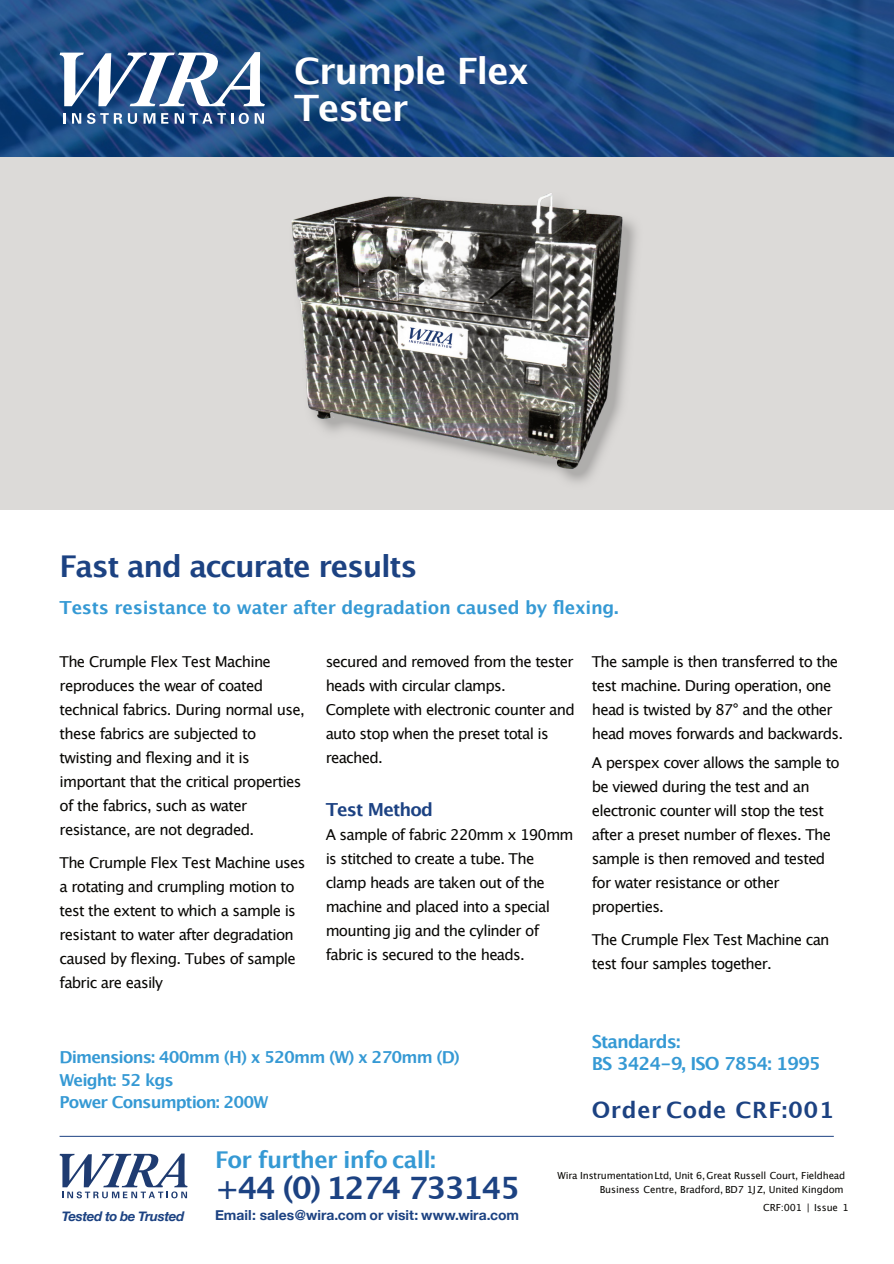
<style>
.page{position:relative;width:894px;height:1264px;background:#fff}
.page>*{position:absolute;margin:0;border:0;box-sizing:border-box;transform-origin:0 0}
.t1{font:700 36.45px/36.5px "Lucida Grande";letter-spacing:-.03em;color:#fff}
.t2{font:700 30.9px "Lucida Grande";letter-spacing:-.065em;color:#1c4282}
.t3{font:700 30px "Lucida Grande";letter-spacing:-.045em;color:#1c4282}
.t4{font:700 23.1px "Lucida Grande";letter-spacing:-.03em;color:#3599d4}
.t5{font:700 22.5px "Lucida Grande";letter-spacing:.025em;color:#1c4282}
.t6{font:700 18px "Lucida Grande";letter-spacing:-.015em;color:#3599d4}
.t7{font:700 18px/22.5px "Lucida Grande";letter-spacing:-.055em;color:#3599d4}
.t8{font:700 18px "Lucida Grande";letter-spacing:-.05em;color:#1c4283}
.t9{font:700 16.5px/22.5px "Lucida Grande";letter-spacing:-.055em;color:#3599d4}
.t10{font:15px/24px "Lucida Grande";letter-spacing:-.05em;color:#080704}
.t11{font:700 13.95px "Helvetica Neue";color:#1c4282}
.t12{font:italic 700 13.35px "Helvetica Neue";letter-spacing:-.03em;color:#1c4282}
.t13{font:9.75px/13.5px "Lucida Grande";letter-spacing:-.02em;color:#080704;text-align:right}
</style>
<div class="page">
<svg style="left:60px;top:1153px;width:128px;height:45px"></svg>
<img style="left:0;top:0;width:893px;height:157px">
<svg style="left:60px;top:52px;width:205px;height:54px"></svg>
<svg style="left:64px;top:113px;width:2px;height:11px"></svg>
<svg style="left:72px;top:113px;width:9px;height:11px"></svg>
<svg style="left:87px;top:113px;width:35px;height:11px"></svg>
<svg style="left:128px;top:113px;width:9px;height:11px"></svg>
<svg style="left:143px;top:113px;width:12px;height:11px"></svg>
<svg style="left:161px;top:113px;width:7px;height:11px"></svg>
<svg style="left:175px;top:113px;width:58px;height:11px"></svg>
<svg style="left:239px;top:113px;width:10px;height:11px"></svg>
<svg style="left:255px;top:113px;width:9px;height:11px"></svg>
<hr style="left:60px;top:1136px;width:773px;height:1px;background:#1c4282">
<div style="left:0;top:157px;width:893px;height:353px;background:#dcdad8"></div>
<img style="left:291px;top:193px;width:346px;height:290px">
<h1 class="t1" style="left:294px;top:56px;width:236px">Crumple Flex<br>Tester</h1>
<h3 class="t3" style="left:60px;top:553px;width:359px">Fast and accurate results</h3>
<p class="t6" style="left:60px;top:599px;width:560px">Tests resistance to water after degradation caused by flexing.</p>
<p class="t10" style="left:326px;top:650px;width:251px">secured and removed from the tester heads with circular clamps.<br>Complete with electronic counter and auto stop when the preset total is reached.</p>
<p class="t8" style="left:326px;top:801px;width:109px">Test Method</p>
<p class="t10" style="left:326px;top:823px;width:249px">A sample of fabric 220mm x 190mm is stitched to create a tube. The clamp heads are taken out of the machine and placed into a special mounting jig and the cylinder of fabric is secured to the heads.</p>
<p class="t10" style="left:592px;top:650px;width:253px">The sample is then transferred to the test machine. During operation, one head is twisted by 87° and the other head moves forwards and backwards.</p>
<p class="t10" style="left:592px;top:751px;width:249px">A perspex cover allows the sample to be viewed during the test and an electronic counter will stop the test after a preset number of flexes. The sample is then removed and tested for water resistance or other properties.</p>
<p class="t10" style="left:592px;top:928px;width:239px">The Crumple Flex Test Machine can test four samples together.</p>
<p class="t10" style="left:60px;top:650px;width:247px">The Crumple Flex Test Machine reproduces the wear of coated technical fabrics. During normal use, these fabrics are subjected to twisting and flexing and it is important that the critical properties of the fabrics, such as water resistance, are not degraded.</p>
<p class="t10" style="left:60px;top:851px;width:247px">The Crumple Flex Test Machine uses a rotating and crumpling motion to test the extent to which a sample is resistant to water after degradation caused by flexing. Tubes of sample fabric are easily</p>
<p class="t9" style="left:60px;top:1047px;width:402px">Dimensions: 400mm (H) x 520mm (W) x 270mm (D)<br>Weight: 52 kgs<br>Power Consumption: 200W</p>
<h3 class="t4" style="left:215px;top:1149px;width:222px">For further info call:</h3>
<h2 class="t2" style="left:215px;top:1175px;width:306px">+44 (0) 1274 733145</h2>
<p class="t12" style="left:62px;top:1208px;width:124px">Tested to be Trusted</p>
<p class="t11" style="left:215px;top:1206px;width:305px">Email: sales@wira.com or visit: www.wira.com</p>
<p class="t7" style="left:592px;top:1031px;width:230px">Standards:<br>BS 3424-9, ISO 7854: 1995</p>
<h3 class="t5" style="left:592px;top:1100px;width:243px">Order Code CRF:001</h3>
<p class="t13" style="left:557px;top:1170px;width:289px">Wira InstrumentationLtd, Unit 6,Great Russell Court, Fieldhead<br>Business Centre, Bradford, BD7 1JZ, United Kingdom</p>
<p class="t13" style="left:763px;top:1201px;width:87px">CRF:001 | Issue 1</p>
</div>
